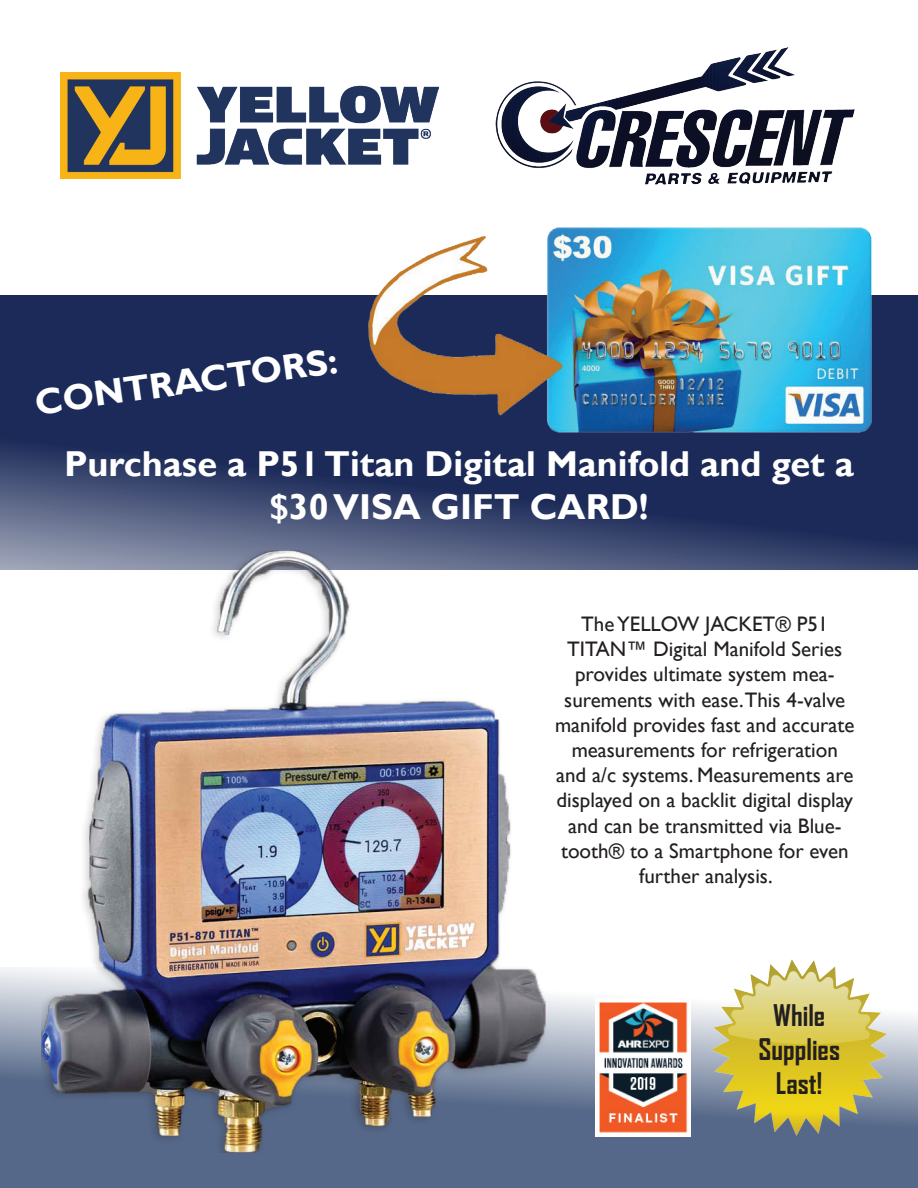
<style>
.page{position:relative;width:918px;height:1188px;background:#fff}
.page>*{position:absolute;margin:0;border:0;box-sizing:border-box;transform-origin:0 0}
.t1{font:700 36px/43.2px "Gill Sans";color:#fff;text-align:center}
.t2{font:700 28.5px/34.2px "Agency FB";color:#231f20;text-align:center}
.t3{font:21px/25.2px "Gill Sans";color:#231f20;text-align:center}
</style>
<div class="page">
<svg style="left:0;top:295px;width:917px;height:275px;background:#293762"></svg>
<svg style="left:0;top:968px;width:918px;height:220px;background:#7a88a2"></svg>
<img style="left:42px;top:550px;width:503px;height:602px">
<img style="left:60px;top:72px;width:379px;height:106px">
<img style="left:495px;top:47px;width:360px;height:138px">
<img style="left:596px;top:999px;width:94px;height:138px">
<img style="left:711px;top:960px;width:176px;height:176px">
<img style="left:369px;top:227px;width:502px;height:205px">
<h1 class="t1" style="left:32px;top:382px;width:307px;rotate:-8deg">CONTRACTORS:</h1>
<h1 class="t1" style="left:64px;top:443px;width:791px">Purchase a P51 Titan Digital Manifold and get a $30 VISA GIFT CARD!</h1>
<p class="t3" style="left:555px;top:612px;width:301px">The YELLOW JACKET® P51<br>TITAN™ Digital Manifold Series provides ultimate system mea&shy;surements with ease.This 4-valve manifold provides fast and accurate measurements for refrigeration and a/c systems. Measurements are displayed on a backlit digital display and can be transmitted via Blue&shy;tooth® to a Smartphone for even further analysis.</p>
<h2 class="t2" style="left:759px;top:997px;width:83px">While<br>Supplies<br>Last!</h2>
</div>
